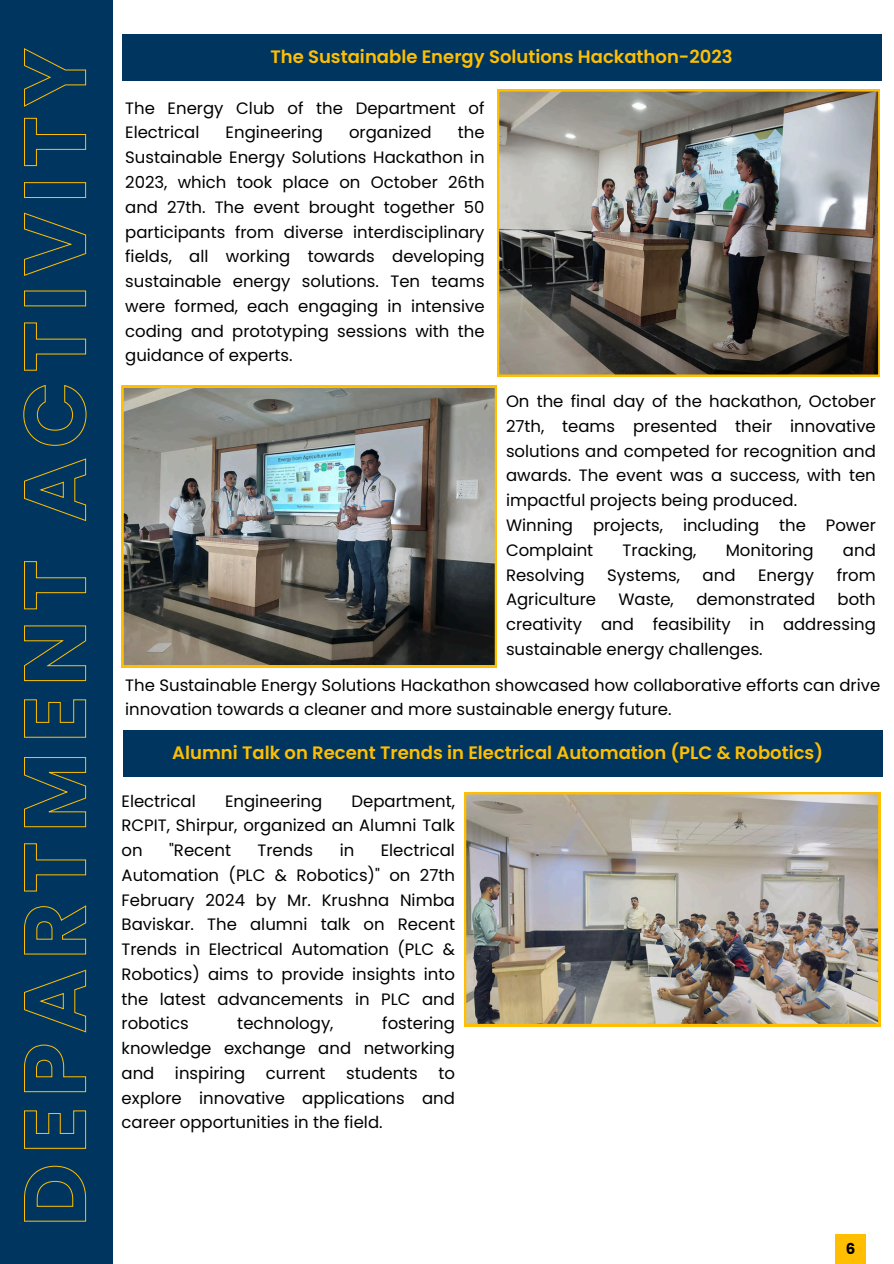
<style>
.page{position:relative;width:894px;height:1264px;background:#fff}
.page>*{position:absolute;margin:0;border:0;box-sizing:border-box;transform-origin:0 0}
.t1{font:600 18px "Poppins";color:#ffbf00}
.t2{font:16.5px/24.8px "Poppins";color:#000;text-align:justify}
.t3{font:700 15px "Poppins";color:#000}
</style>
<div class="page">
<div style="left:0;top:0;width:113px;height:1263px;background:#003560"></div>
<div style="left:121px;top:34px;width:760px;height:46px;background:#003560"></div>
<img style="left:497px;top:89px;width:382px;height:287px">
<img style="left:121px;top:386px;width:375px;height:281px">
<div style="left:835px;top:1233px;width:30px;height:30px;background:#ffbf00"></div>
<div style="left:123px;top:729px;width:759px;height:47px;background:#003560"></div>
<img style="left:464px;top:792px;width:416px;height:234px">
<svg style="left:23px;top:48px;width:64px;height:1173px"></svg>
<p class="t1" style="left:270px;top:44px;width:463px">The Sustainable Energy Solutions Hackathon-2023</p>
<p class="t2" style="left:125px;top:96px;width:361px">The Energy Club of the Department of<br>Electrical</p>
<p class="t2" style="left:225px;top:120px;width:99px">Engineering</p>
<p class="t2" style="left:349px;top:120px;width:84px">organized</p>
<p class="t2" style="left:125px;top:120px;width:361px;text-indent:332px">the Sustainable Energy Solutions Hackathon in 2023, which took place on October 26th and 27th. The event brought together 50 participants from diverse interdisciplinary fields, all working towards developing sustainable energy solutions. Ten teams were formed, each engaging in intensive coding and prototyping sessions with the guidance of experts.</p>
<p class="t2" style="left:506px;top:389px;width:371px">On the final day of the hackathon, October 27th, teams presented their innovative solutions and competed for recognition and awards. The event was a success, with ten impactful projects being produced.</p>
<h2 class="t2" style="left:506px;top:513px;width:371px">Winning projects, including the Power<br>Complaint</h2>
<h2 class="t2" style="left:622px;top:537px;width:75px">Tracking,</h2>
<h2 class="t2" style="left:725px;top:537px;width:89px">Monitoring</h2>
<h2 class="t2" style="left:842px;top:537px;width:34px">and</h2>
<h2 class="t2" style="left:506px;top:562px;width:80px">Resolving</h2>
<h2 class="t2" style="left:607px;top:562px;width:74px">Systems,</h2>
<h2 class="t2" style="left:702px;top:562px;width:34px">and</h2>
<h2 class="t2" style="left:758px;top:562px;width:57px">Energy</h2>
<h2 class="t2" style="left:836px;top:562px;width:41px">from</h2>
<h2 class="t2" style="left:506px;top:587px;width:92px">Agriculture</h2>
<h2 class="t2" style="left:618px;top:587px;width:57px">Waste,</h2>
<h2 class="t2" style="left:696px;top:587px;width:120px">demonstrated</h2>
<h2 class="t2" style="left:506px;top:587px;width:371px;text-indent:331px">both creativity and feasibility in addressing sustainable energy challenges.</h2>
<p class="t2" style="left:125px;top:672px;width:756px">The Sustainable Energy Solutions Hackathon showcased how collaborative efforts can drive innovation towards a cleaner and more sustainable energy future.</p>
<p class="t1" style="left:172px;top:739px;width:652px">Alumni Talk on Recent Trends in Electrical Automation (PLC &amp; Robotics)</p>
<p class="t2" style="left:121px;top:788px;width:76px">Electrical</p>
<p class="t2" style="left:225px;top:788px;width:99px">Engineering</p>
<p class="t2" style="left:121px;top:788px;width:335px;text-indent:230px">Department, RCPIT, Shirpur, organized an Alumni Talk on</p>
<p class="t2" style="left:169px;top:838px;width:63px">"Recent</p>
<p class="t2" style="left:257px;top:838px;width:57px">Trends</p>
<p class="t2" style="left:339px;top:838px;width:16px">in</p>
<p class="t2" style="left:121px;top:838px;width:335px;text-indent:259px">Electrical Automation (PLC &amp; Robotics)" on 27th February 2024 by Mr. Krushna Nimba Baviskar. The alumni talk on Recent Trends in Electrical Automation (PLC &amp; Robotics) aims to provide insights into the latest advancements in PLC and robotics</p>
<p class="t2" style="left:121px;top:1011px;width:335px;text-indent:260px">fostering knowledge exchange and networking and inspiring current students to explore innovative applications and career opportunities in the field.</p>
<p class="t2" style="left:237px;top:1011px;width:98px">technology,</p>
<p class="t3" style="left:845px;top:1238px;width:11px">6</p>
</div>
